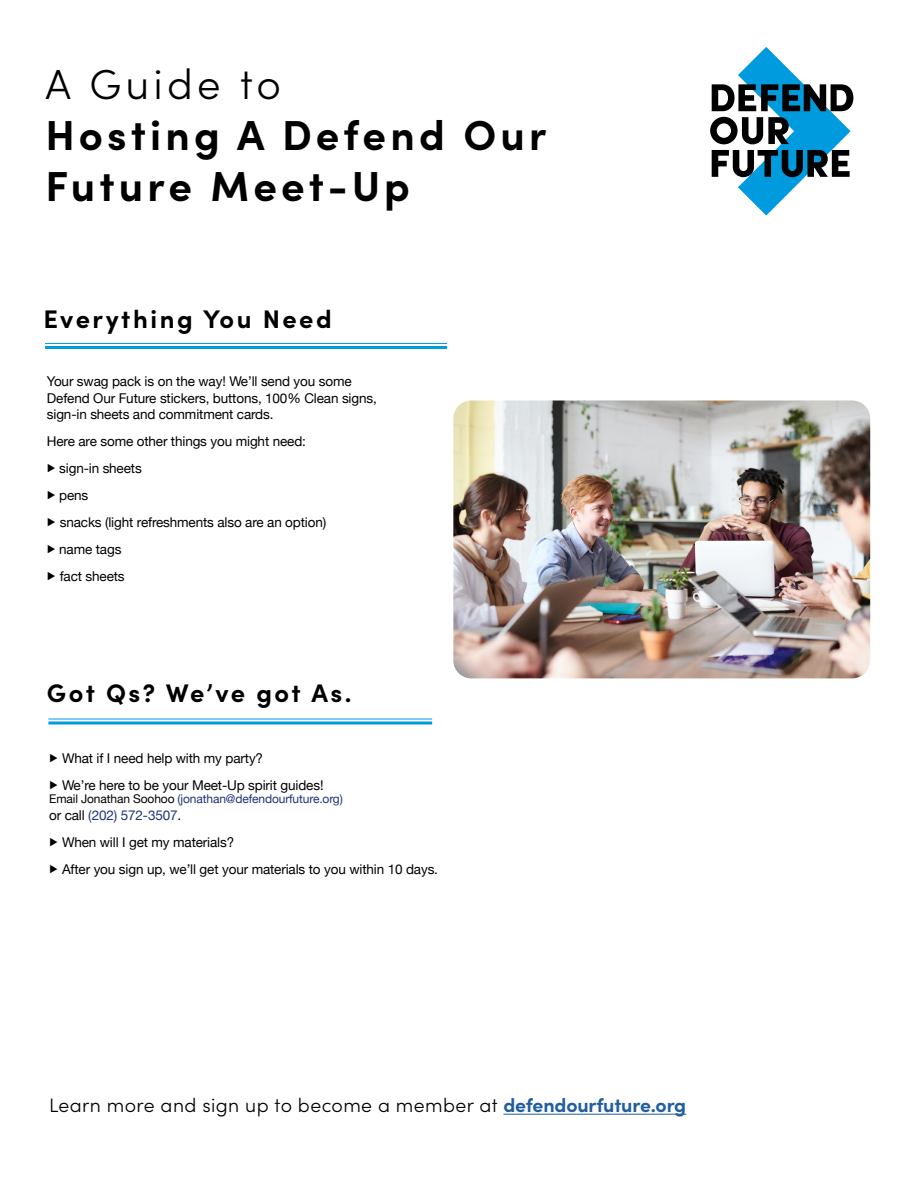
<style>
.page{position:relative;width:918px;height:1188px;background:#fff}
.page>*{position:absolute;margin:0;border:0;box-sizing:border-box;transform-origin:0 0}
.t1{font:700 42px/51px "Sofia Pro";letter-spacing:.1em;color:#000}
.t2{font:300 42px "Sofia Pro";letter-spacing:.1em;color:#000}
.t3{font:700 25.5px "Sofia Pro";letter-spacing:.1em;color:#000}
.t4{font:300 19.5px "Sofia Pro";letter-spacing:.02em;color:#000}
.t5{font:13.5px/27px "Helvetica Neue";letter-spacing:-.01em;color:#000}
.t6{font:12px "Helvetica Neue";letter-spacing:-.01em;color:#1f357b}
.s1{font-family:"Sofia Pro";font-weight:700}
.s2{color:#000}
.s3{color:#1f357b}
.s4{font-weight:700;color:#215e9e}
</style>
<div class="page">
<svg style="left:710px;top:47px;width:143px;height:169px"></svg>
<hr style="left:45px;top:343px;width:402px;height:1px;background:#009bdf">
<hr style="left:45px;top:346px;width:402px;height:3px;background:#009bdf">
<hr style="left:48px;top:719px;width:384px;height:1px;background:#009bdf">
<hr style="left:48px;top:722px;width:384px;height:2px;background:#009bdf">
<hr style="left:503px;top:1114px;width:183px;height:1px;background:#215e9e">
<img style="left:453px;top:400px;width:417px;height:278px">
<h1 class="t2" style="left:46px;top:54px;width:237px">A Guide to</h1>
<h1 class="t1" style="left:46px;top:107px;width:502px">Hosting A Defend Our<br>Future Meet-Up</h1>
<h2 class="t3" style="left:44px;top:300px;width:290px">Everything You Need</h2>
<p class="t5" style="left:47px;top:374px;width:331px;line-height:16.5px">Your swag pack is on the way! We’ll send you some<br>Defend Our Future stickers, buttons, 100% Clean signs, sign-in sheets and commitment cards.</p>
<p class="t5" style="left:47px;top:429px;width:281px">Here are some other things you might need:<br><span class="s1">▶</span> sign-in sheets<br><span class="s1">▶</span> pens<br><span class="s1">▶</span> snacks (light refreshments also are an option) <span class="s1">▶</span> name tags<br><span class="s1">▶</span> fact sheets</p>
<h2 class="t3" style="left:47px;top:674px;width:306px">Got Qs? We’ve got As.</h2>
<p class="t5" style="left:49px;top:745px;width:276px"><span class="s1">▶</span> What if I need help with my party?<br><span class="s1">▶</span> We’re here to be your Meet-Up spirit guides!</p>
<p class="t6" style="left:49px;top:790px;width:295px"><span class="s2">Email Jonathan Soohoo</span> (jonathan@defendourfuture.org)</p>
<p class="t5" style="left:49px;top:802px;width:390px">or call <span class="s3">(202) 572-3507</span>.<br><span class="s1">▶</span> When will I get my materials?<br><span class="s1">▶</span> After you sign up, we’ll get your materials to you within 10 days.</p>
<h3 class="t4" style="left:49px;top:1091px;width:639px">Learn more and sign up to become a member at <span class="s4">defendourfuture.org</span></h3>
</div>
